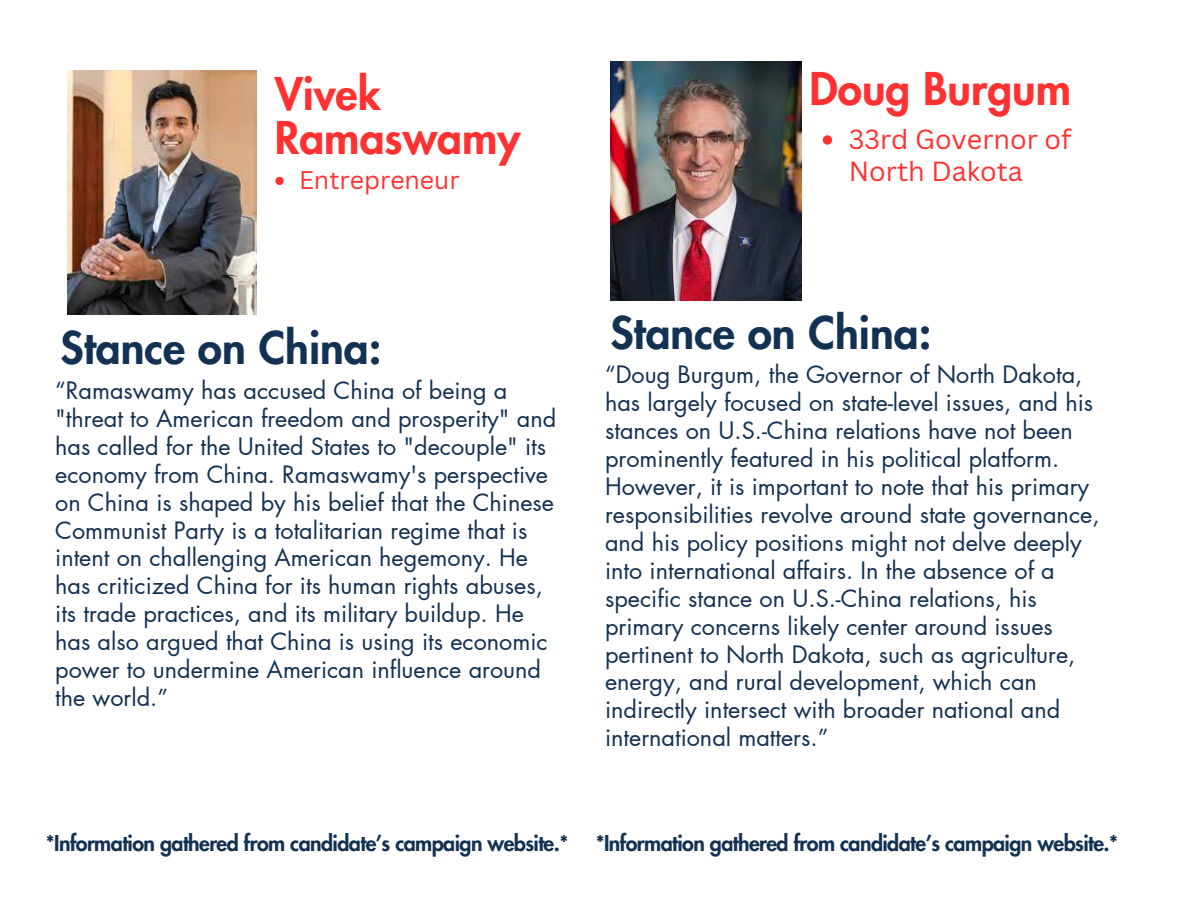
<style>
.page{position:relative;width:1188px;height:918px;background:#fff}
.page>*{position:absolute;margin:0;border:0;box-sizing:border-box;transform-origin:0 0}
.t1{font:800 44.1px "Futura LT Pro";color:#133152}
.t2{font:800 44.1px/43.3px "Futura LT Pro";color:#ff3131}
.t3{font:26.85px/32.1px "Canva Sans";color:#ff3131}
.t4{font:24.75px "Canva Sans";color:#ff3131}
.t5{font:23.4px/27.9px "Futura LT Pro";color:#133152}
.t6{font:800 21.3px "Futura LT Pro";letter-spacing:-.025em;color:#133152}
</style>
<div class="page">
<svg style="left:275px;top:177px;width:9px;height:8px"></svg>
<img style="left:67px;top:71px;width:189px;height:244px">
<img style="left:610px;top:61px;width:192px;height:240px">
<svg style="left:823px;top:135px;width:9px;height:10px"></svg>
<h1 class="t2" style="left:275px;top:74px;width:247px">Vivek<br>Ramaswamy</h1>
<p class="t4" style="left:299px;top:163px;width:162px">Entrepreneur</p>
<h2 class="t2" style="left:809px;top:69px;width:263px">Doug Burgum</h2>
<h3 class="t3" style="left:849px;top:122px;width:224px">33rd Governor of<br>North Dakota</h3>
<p class="t1" style="left:61px;top:328px;width:323px">Stance on China:</p>
<p class="t5" style="left:55px;top:377px;width:503px">“Ramaswamy has accused China of being a "threat to American freedom and prosperity" and has called for the United States to "decouple" its economy from China. Ramaswamy's perspective on China is shaped by his belief that the Chinese Communist Party is a totalitarian regime that is intent on challenging American hegemony. He has criticized China for its human rights abuses, its trade practices, and its military buildup. He has also argued that China is using its economic power to undermine American influence around the world.”</p>
<h1 class="t1" style="left:610px;top:312px;width:323px">Stance on China:</h1>
<p class="t5" style="left:605px;top:362px;width:496px">“Doug Burgum, the Governor of North Dakota, has largely focused on state-level issues, and his stances on U.S.-China relations have not been prominently featured in his political platform.<br>However, it is important to note that his primary responsibilities revolve around state governance, and his policy positions might not delve deeply into international affairs. In the absence of a specific stance on U.S.-China relations, his primary concerns likely center around issues pertinent to North Dakota, such as agriculture, energy, and rural development, which can indirectly intersect with broader national and international matters.”</p>
<h1 class="t6" style="left:46px;top:833px;width:524px">*Information gathered from candidate’s campaign website.*</h1>
<h3 class="t6" style="left:596px;top:833px;width:524px">*Information gathered from candidate’s campaign website.*</h3>
</div>
